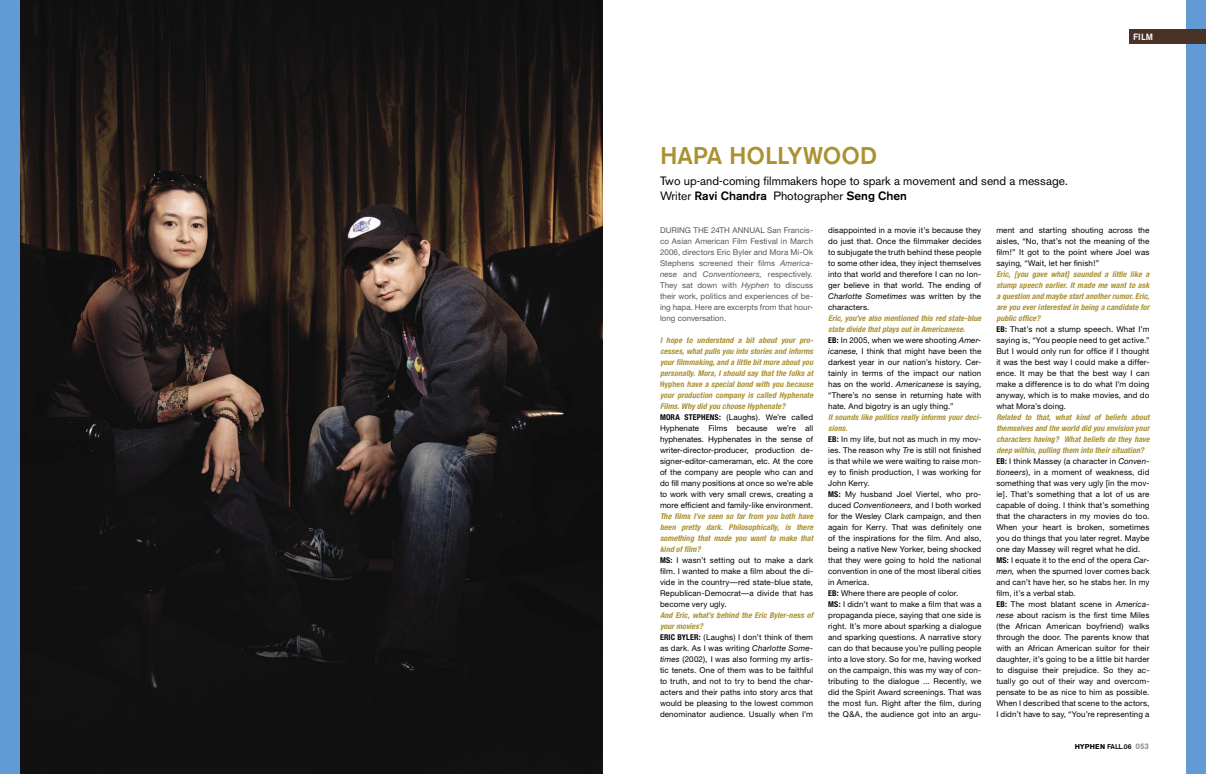
<style>
.page{position:relative;width:1206px;height:774px;background:#fff}
.page>*{position:absolute;margin:0;border:0;box-sizing:border-box;transform-origin:0 0}
.t1{font:500 24px "Akzidenz Grotesk BE";letter-spacing:-.005em;color:#aa9231}
.t2{font:12px/15px "Akzidenz Grotesk BE";color:#000}
.t3{font:500 9px "Akzidenz Grotesk BE";color:#fff}
.t4{font:8px/11px "Helvetica Neue";letter-spacing:.015em;color:#000}
.t5{font:8px/11px "Helvetica Neue";letter-spacing:.005em;color:#5b5754;text-align:justify}
.t6{font:500 7px "Akzidenz Grotesk BE";letter-spacing:-.01em;color:#000}
.s1{font-weight:500}
.s2{font-style:italic}
.s3{font-weight:700;font-style:italic;font-stretch:condensed;color:#aa9231}
.s4{font-weight:700;font-stretch:condensed;color:#aa9231}
.s5{font-weight:700;font-stretch:condensed}
.s6{font-weight:700}
.s7{font-weight:700;font-size:8px;color:#939393}
</style>
<div class="page">
<img style="left:20px;top:0;width:583px;height:774px">
<div style="left:1186px;top:0;width:20px;height:774px;background:#619ad4"></div>
<div style="left:1130px;top:30px;width:76px;height:14px;background:#493326"></div>
<div style="left:0;top:0;width:20px;height:774px;background:#619ad4"></div>
<h1 class="t1" style="left:660px;top:141px;width:219px">HAPA HOLLYWOOD</h1>
<h2 class="t2" style="left:660px;top:173px;width:409px">Two up-and-coming filmmakers hope to spark a movement and send a message.<br>Writer <span class="s1">Ravi Chandra</span> Photographer <span class="s1">Seng Chen</span></h2>
<p class="t3" style="left:1133px;top:32px;width:22px">FILM</p>
<p class="t5" style="left:660px;top:225px;width:155px">DURING THE 24TH ANNUAL San Francis&shy;co Asian American Film Festival in March 2006, directors Eric Byler and Mora Mi-Ok Stephens screened their films <span class="s2">America&shy;nese</span> and <span class="s2">Conventioneers,</span> respectively<span class="s2">.<br></span>They sat down with <span class="s2">Hyphen</span> to discuss their work, politics and experiences of be&shy;ing hapa. Here are excerpts from that hour&shy;long conversation.</p>
<p class="t4" style="left:660px;top:335px;width:155px"><span class="s3">I hope to understand a bit about your pro&shy;cesses, what pulls you into stories and informs your filmmaking, and a little bit more about you personally. Mora, I should say that the folks at </span><span class="s4">Hyphen</span> <span class="s3">have a special bond with you because your production company is called Hyphenate Films. Why did you choose Hyphenate?<br></span><span class="s5">MORA STEPHENS:</span> (Laughs). We’re called Hyphenate Films because we’re all hyphenates. Hyphenates in the sense of writer-director-producer, production de&shy;signer-editor-cameraman, etc. At the core of the company are people who can and do fill many positions at once so we’re able to work with very small crews, creating a more efficient and family-like environment.</p>
<p class="t4" style="left:660px;top:511px;width:155px"><span class="s3">The films I’ve seen so far from you both have been pretty dark. Philosophically, is there something that made you want to make that kind of film?<br></span><span class="s5">MS:</span> I wasn’t setting out to make a dark film. I wanted to make a film about the di&shy;vide in the country—red state-blue state, Republican-Democrat—a divide that has become very ugly.</p>
<p class="t4" style="left:660px;top:610px;width:155px"><span class="s3">And Eric, what’s behind the Eric Byler-ness of your movies?<br></span><span class="s5">ERIC BYLER:</span> (Laughs) I don’t think of them as dark. As I was writing <span class="s2">Charlotte Some&shy;times</span> (2002)<span class="s2">,</span> I was also forming my artis&shy;tic tenets. One of them was to be faithful to truth, and not to try to bend the char&shy;acters and their paths into story arcs that would be pleasing to the lowest common denominator audience. Usually when I’m</p>
<p class="t4" style="left:828px;top:225px;width:155px;text-align:justify">disappointed in a movie it’s because they do just that. Once the filmmaker decides to subjugate the truth behind these people to some other idea, they inject themselves into that world and therefore I can no lon&shy;ger believe in that world. The ending of <span class="s2">Charlotte Sometimes</span> was written by the characters.</p>
<p class="t4" style="left:828px;top:313px;width:155px"><span class="s3">Eric, you’ve also mentioned this red state-blue state divide that plays out in Americanese.<br></span><span class="s5">EB:</span> In 2005, when we were shooting <span class="s2">Amer&shy;icanese,</span> I think that might have been the darkest year in our nation’s history. Cer&shy;tainly in terms of the impact our nation has on the world. <span class="s2">Americanese</span> is saying, “There’s no sense in returning hate with hate. And bigotry is an ugly thing.”</p>
<p class="t4" style="left:828px;top:412px;width:155px"><span class="s3">It sounds like politics really informs your deci&shy;sions.<br></span><span class="s5">EB:</span> In my life, but not as much in my mov&shy;ies. The reason why <span class="s2">Tre</span> is still not finished is that while we were waiting to raise mon&shy;ey to finish production, I was working for John Kerry.<br><span class="s5">MS:</span> My husband Joel Viertel, who pro&shy;duced <span class="s2">Conventioneers,</span> and I both worked for the Wesley Clark campaign, and then again for Kerry. That was definitely one of the inspirations for the film. And also, being a native New Yorker, being shocked that they were going to hold the national convention in one of the most liberal cities in America.<br><span class="s5">EB:</span> Where there are people of color.<br><span class="s5">MS:</span> I didn’t want to make a film that was a propaganda piece, saying that one side is right. It’s more about sparking a dialogue and sparking questions. A narrative story can do that because you’re pulling people into a love story. So for me, having worked on the campaign, this was my way of con&shy;tributing to the dialogue ... Recently, we did the Spirit Award screenings. That was the most fun. Right after the film, during the Q&amp;A, the audience got into an argu-</p>
<p class="t4" style="left:996px;top:225px;width:155px;text-align:justify">ment and starting shouting across the aisles, “No, that’s not the meaning of the film!” It got to the point where Joel was saying, “Wait, let her finish!”</p>
<p class="t4" style="left:996px;top:269px;width:155px"><span class="s3">Eric, [you gave what] sounded a little like a stump speech earlier. It made me want to ask a question and maybe start another rumor. Eric, are you ever interested in being a candidate for public office?<br></span><span class="s5">EB:</span> That’s not a stump speech. What I’m saying is, “You people need to get active.” But I would only run for office if I thought it was the best way I could make a differ&shy;ence. It may be that the best way I can make a difference is to do what I’m doing anyway, which is to make movies, and do what Mora’s doing.</p>
<p class="t4" style="left:996px;top:412px;width:155px"><span class="s3">Related to that, what kind of beliefs about themselves and the world did you envision your characters having? What beliefs do they have deep within, pulling them into their situation?<br></span><span class="s5">EB:</span> I think Massey (a character in <span class="s2">Conven&shy;tioneers</span>), in a moment of weakness, did something that was very ugly [in the mov&shy;ie]. That’s something that a lot of us are capable of doing. I think that’s something that the characters in my movies do too.<br>When your heart is broken, sometimes you do things that you later regret. Maybe one day Massey will regret what he did.<br><span class="s5">MS:</span> I equate it to the end of the opera <span class="s2">Car&shy;men,</span> when the spurned lover comes back and can’t have her, so he stabs her. In my film, it’s a verbal stab.<br><span class="s5">EB:</span> The most blatant scene in <span class="s2">America&shy;nese</span> about racism is the first time Miles (the African American boyfriend) walks through the door. The parents know that with an African American suitor for their daughter, it’s going to be a little bit harder to disguise their prejudice. So they ac&shy;tually go out of their way and overcom&shy;pensate to be as nice to him as possible.<br>When I described that scene to the actors, I didn’t have to say, “You’re representing a</p>
<p class="t6" style="left:1075px;top:742px;width:76px"><span class="s6">HYPHEN</span> FALL.06 <span class="s7">053</span></p>
</div>
